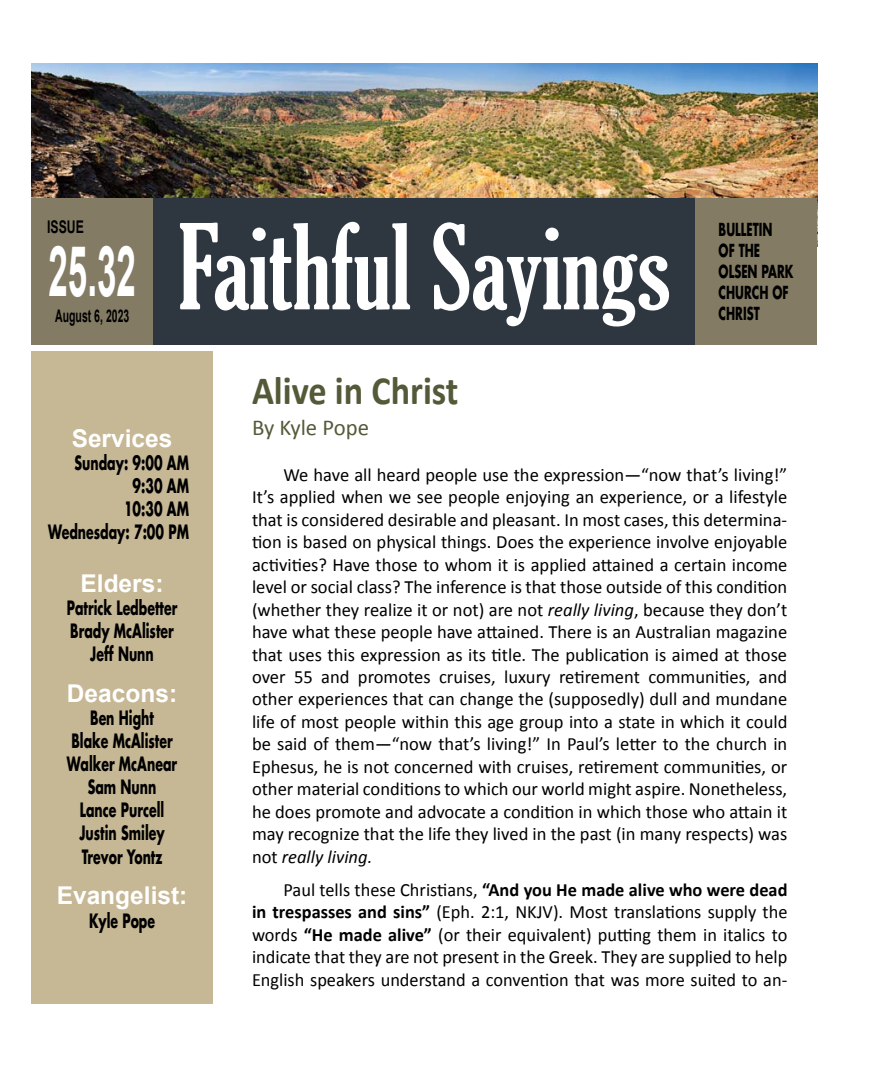
<style>
.page{position:relative;width:882px;height:1071px;background:#fff}
.page>*{position:absolute;margin:0;border:0;box-sizing:border-box;transform-origin:0 0}
.t1{font:extra-condensed 113.75px "Gloucester";color:#fff}
.t2{font:700 70px "Arial";color:#fff;scale:.5 1}
.t3{font:700 40.25px "Calibri";color:#545a38;scale:.9 1}
.t4{font:700 24.5px "Arial";color:#fff}
.t5{font:22.75px "Calibri";color:#545a38}
.t6{font:700 19.25px/23.1px "Futura Std";color:#000;text-align:center;scale:.65 1}
.t7{font:18.72px/22.4px "Calibri";color:#000;text-align:justify}
.t8{font:700 17.5px/21px "Futura Std";color:#000;scale:.65 1}
.t9{font:700 17.5px "Arial";color:#000;scale:.6 1}
.t10{font:700 17.5px "Arial";color:#000;scale:.7 1}
.s1{font-style:italic}
.s2{font-weight:700}
</style>
<div class="page">
<div style="left:32px;top:352px;width:181px;height:652px;background:#c6b795"></div>
<img style="left:32px;top:63px;width:785px;height:135px">
<div style="left:153px;top:198px;width:543px;height:146px;background:#2e3640"></div>
<div style="left:696px;top:198px;width:121px;height:146px;background:#837b64"></div>
<div style="left:32px;top:198px;width:121px;height:146px;background:#837b64"></div>
<p class="t10" style="left:47px;top:215px;width:54px">ISSUE</p>
<h2 class="t2" style="left:49px;top:225px;width:177px">25.32</h2>
<p class="t9" style="left:55px;top:304px;width:125px">August 6, 2023</p>
<h1 class="t1" style="left:178px;top:202px;width:494px">Faithful Sayings</h1>
<p class="t8" style="left:719px;top:219px;width:117px">BULLETIN<br>OF THE<br>OLSEN PARK<br>CHURCH OF<br>CHRIST</p>
<h3 class="t4" style="left:72px;top:422px;width:102px">Services</h3>
<p class="t6" style="left:48px;top:451px;width:218px;text-align:right">Sunday: 9:00 AM<br>9:30 AM<br>10:30 AM<br>Wednesday: 7:00 PM</p>
<h3 class="t4" style="left:81px;top:567px;width:85px">Elders:</h3>
<p class="t6" style="left:67px;top:596px;width:172px">Patrick Ledbetter<br>Brady McAlister<br>Jeff Nunn</p>
<h3 class="t4" style="left:67px;top:677px;width:112px">Deacons:</h3>
<p class="t6" style="left:67px;top:706px;width:171px">Ben Hight<br>Blake McAlister<br>Walker McAnear<br>Sam Nunn<br>Lance Purcell<br>Justin Smiley<br>Trevor Yontz</p>
<h3 class="t4" style="left:57px;top:880px;width:132px">Evangelist:</h3>
<p class="t6" style="left:89px;top:909px;width:103px">Kyle Pope</p>
<h3 class="t3" style="left:252px;top:365px;width:231px">Alive in Christ</h3>
<p class="t5" style="left:252px;top:414px;width:119px">By Kyle Pope</p>
<p class="t7" style="left:252px;top:462px;width:537px;text-indent:31px">We have all heard people use the expression—“now that’s living!” It’s applied when we see people enjoying an experience, or a lifestyle that is considered desirable and pleasant. In most cases, this determina&shy;tion is based on physical things. Does the experience involve enjoyable activities? Have those to whom it is applied attained a certain income level or social class? The inference is that those outside of this condition (whether they realize it or not) are not <span class="s1">really living</span>, because they don’t have what these people have attained. There is an Australian magazine that uses this expression as its title. The publication is aimed at those over 55 and promotes cruises, luxury retirement communities, and other experiences that can change the (supposedly) dull and mundane life of most people within this age group into a state in which it could be said of them—“now that’s living!” In Paul’s letter to the church in Ephesus, he is not concerned with cruises, retirement communities, or other material conditions to which our world might aspire. Nonetheless, he does promote and advocate a condition in which those who attain it may recognize that the life they lived in the past (in many respects) was not <span class="s1">really living.</span></p>
<p class="t7" style="left:252px;top:877px;width:537px;text-indent:31px">Paul tells these Christians, <span class="s2">“And you He made alive who were dead in trespasses and sins”</span> (Eph. 2:1, NKJV). Most translations supply the words <span class="s2">“He made alive”</span> (or their equivalent) putting them in italics to indicate that they are not present in the Greek. They are supplied to help English speakers understand a convention that was more suited to an-</p>
</div>
